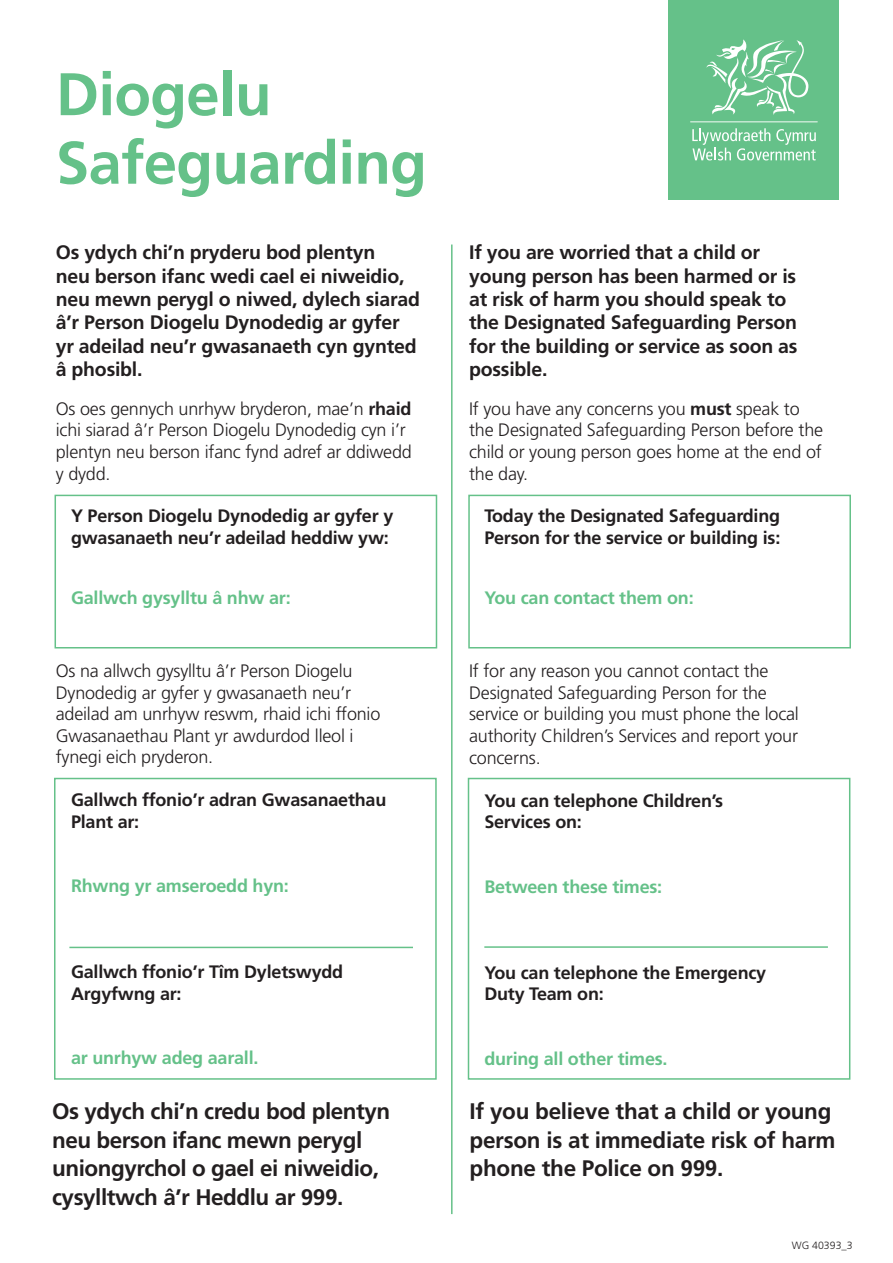
<style>
.page{position:relative;width:893px;height:1263px;background:#fff}
.page>*{position:absolute;margin:0;border:0;box-sizing:border-box;transform-origin:0 0}
.t1{font:700 60px/68.6px "Frutiger LT Std";letter-spacing:-.01em;color:#65c189}
.t2{font:700 22.5px/28.5px "Frutiger LT Std";letter-spacing:-.02em;color:#231f20}
.t3{font:700 19.5px/23.4px "Frutiger LT Std";letter-spacing:-.01em;color:#231f20}
.t4{font:300 18px/21.6px "Frutiger LT Std";letter-spacing:-.01em;color:#231f20}
.t5{font:700 18px/21.6px "Frutiger LT Std";letter-spacing:-.01em;color:#231f20}
.t6{font:700 18px "Frutiger LT Std";letter-spacing:-.01em;color:#65c189}
.t7{font:300 10.5px "Frutiger LT Std";color:#231f20}
.s1{font-weight:700}
</style>
<div class="page">
<div style="left:468px;top:778px;width:382px;height:302px;background:#fff;border:2px solid #65c189"></div>
<div style="left:468px;top:495px;width:383px;height:153px;background:#fff;border:2px solid #65c189"></div>
<div style="left:54px;top:778px;width:383px;height:302px;background:#fff;border:2px solid #65c189"></div>
<div style="left:55px;top:495px;width:382px;height:153px;background:#fff;border:2px solid #65c189"></div>
<div style="left:669px;top:0;width:170px;height:200px;background:#65c189"></div>
<svg style="left:706px;top:39px;width:102px;height:76px"></svg>
<svg style="left:692px;top:128px;width:124px;height:32px"></svg>
<hr style="left:690px;top:121px;width:128px;height:1px;background:#fff">
<hr style="left:69px;top:947px;width:344px;height:1px;background:#65c189">
<hr style="left:484px;top:946px;width:344px;height:2px;background:#65c189">
<hr style="left:451px;top:244px;width:2px;height:970px;background:#65c189">
<h1 class="t1" style="left:56px;top:60px;width:373px">Diogelu<br>Safeguarding</h1>
<p class="t3" style="left:56px;top:241px;width:366px">Os ydych chi’n pryderu bod plentyn<br>neu berson ifanc wedi cael ei niweidio, neu mewn perygl o niwed, dylech siarad â’r Person Diogelu Dynodedig ar gyfer yr adeilad neu’r gwasanaeth cyn gynted â phosibl.</p>
<p class="t4" style="left:56px;top:398px;width:358px">Os oes gennych unrhyw bryderon, mae’n <span class="s1">rhaid </span>ichi siarad â’r Person Diogelu Dynodedig cyn i’r plentyn neu berson ifanc fynd adref ar ddiwedd y dydd.</p>
<p class="t5" style="left:71px;top:505px;width:324px">Y Person Diogelu Dynodedig ar gyfer y gwasanaeth neu’r adeilad heddiw yw:</p>
<p class="t3" style="left:469px;top:241px;width:330px">If you are worried that a child or young person has been harmed or is at risk of harm you should speak to the Designated Safeguarding Person for the building or service as soon as possible.</p>
<p class="t4" style="left:469px;top:398px;width:355px">If you have any concerns you <span class="s1">must</span> speak to the Designated Safeguarding Person before the child or young person goes home at the end of the day.</p>
<p class="t5" style="left:484px;top:505px;width:298px">Today the Designated Safeguarding<br>Person for the service or building is:</p>
<p class="t6" style="left:71px;top:587px;width:221px">Gallwch gysylltu â nhw ar:</p>
<p class="t6" style="left:484px;top:587px;width:211px">You can contact them on:</p>
<p class="t4" style="left:56px;top:660px;width:326px">Os na allwch gysylltu â’r Person Diogelu Dynodedig ar gyfer y gwasanaeth neu’r adeilad am unrhyw reswm, rhaid ichi ffonio Gwasanaethau Plant yr awdurdod lleol i fynegi eich pryderon.</p>
<p class="t5" style="left:71px;top:789px;width:317px">Gallwch ffonio’r adran Gwasanaethau<br>Plant ar:</p>
<p class="t4" style="left:469px;top:660px;width:331px">If for any reason you cannot contact the Designated Safeguarding Person for the service or building you must phone the local authority Children’s Services and report your concerns.</p>
<p class="t5" style="left:484px;top:789px;width:240px">You can telephone Children’s<br>Services on:</p>
<p class="t6" style="left:71px;top:875px;width:219px">Rhwng yr amseroedd hyn:</p>
<p class="t6" style="left:484px;top:876px;width:179px">Between these times:</p>
<p class="t5" style="left:71px;top:961px;width:274px">Gallwch ffonio’r Tîm Dyletswydd<br>Argyfwng ar:</p>
<p class="t5" style="left:484px;top:962px;width:283px">You can telephone the Emergency<br>Duty Team on:</p>
<p class="t6" style="left:71px;top:1047px;width:189px">ar unrhyw adeg aarall.</p>
<p class="t6" style="left:484px;top:1048px;width:185px">during all other times.</p>
<p class="t2" style="left:52px;top:1097px;width:340px">Os ydych chi’n credu bod plentyn neu berson ifanc mewn perygl uniongyrchol o gael ei niweidio, cysylltwch â’r Heddlu ar 999.</p>
<p class="t2" style="left:470px;top:1097px;width:367px">If you believe that a child or young person is at immediate risk of harm phone the Police on 999.</p>
<p class="t7" style="left:792px;top:1240px;width:62px">WG 40393_3</p>
</div>
